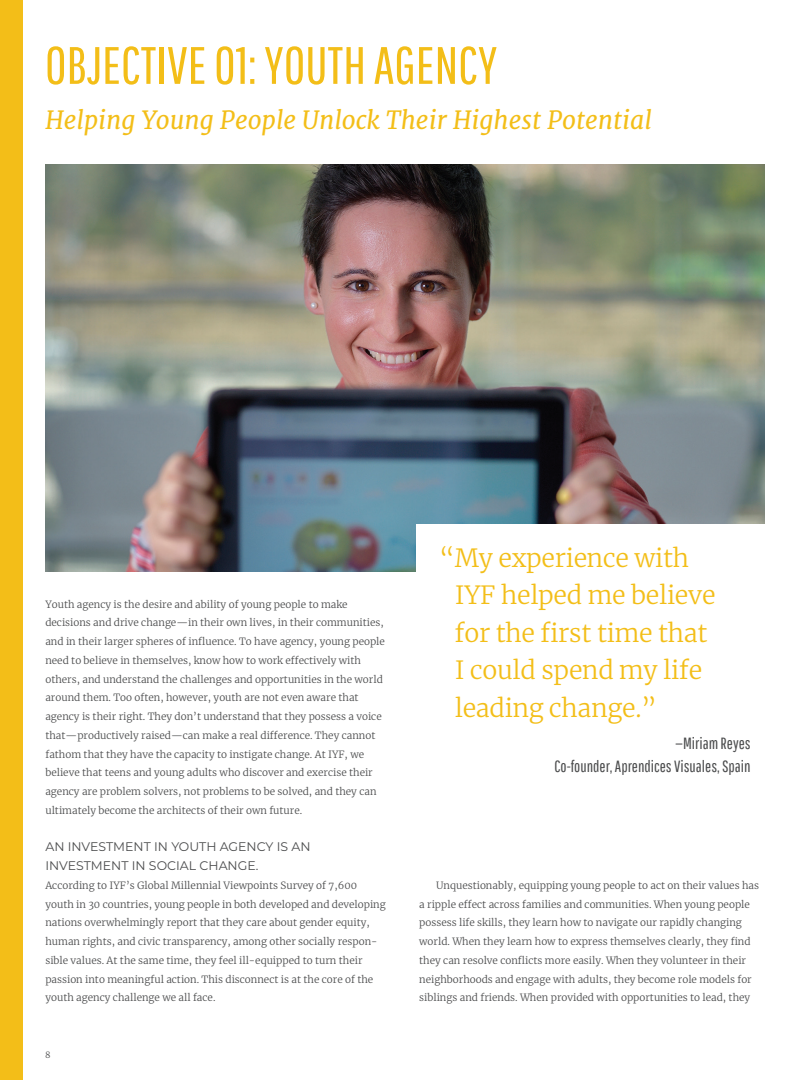
<style>
.page{position:relative;width:810px;height:1080px;background:#fff}
.page>*{position:absolute;margin:0;border:0;box-sizing:border-box;transform-origin:0 0}
._01_Heading{font:52.5px "Pathway Gothic One";color:#f3be18}
.Pull_quote{font:300 25px/37.5px "Merriweather";letter-spacing:-.01em;color:#f3be18}
.Subheading{font:italic 25px "Merriweather";color:#f3be18}
.byline{font:16.25px "Pathway Gothic One";color:#4b4c4d}
._05_Heading{font:12.5px/18.8px "Montserrat";color:#4b4c4d}
.Body_first_par{font:300 10px/18.8px "Merriweather";color:#4b4c4d}
.Body{font:300 10px/18.8px "Merriweather";color:#4b4c4d}
.t1{font:300 8.75px "Merriweather";color:#4b4c4d}
</style>
<div class="page">
<img style="left:45px;top:165px;width:720px;height:406px">
<div style="left:0;top:0;width:22px;height:1080px;background:#f3be18"></div>
<div style="left:416px;top:524px;width:361px;height:66px;background:#fff"></div>
<p class="_01_Heading" style="left:45px;top:34px;width:454px">OBJECTIVE 01: YOUTH AGENCY</p>
<p class="Subheading" style="left:45px;top:104px;width:608px">Helping Young People Unlock Their Highest Potential</p>
<p class="Pull_quote" style="left:455px;top:538px;width:262px;text-indent:-16px">“My experience with<br>IYF helped me believe for the first time that<br>I could spend my life leading change.”</p>
<p class="byline" style="left:675px;top:734px;width:77px">—Miriam Reyes</p>
<p class="byline" style="left:554px;top:756px;width:198px">Co-founder, Aprendices Visuales, Spain</p>
<p class="Body_first_par" style="left:45px;top:594px;width:341px">Youth agency is the desire and ability of young people to make decisions and drive change—in their own lives, in their communities, and in their larger spheres of influence. To have agency, young people need to believe in themselves, know how to work effectively with others, and understand the challenges and opportunities in the world around them. Too often, however, youth are not even aware that agency is their right. They don’t understand that they possess a voice that—productively raised—can make a real difference. They cannot fathom that they have the capacity to instigate change. At IYF, we believe that teens and young adults who discover and exercise their agency are problem solvers, not problems to be solved, and they can ultimately become the architects of their own future.</p>
<p class="_05_Heading" style="left:45px;top:837px;width:267px">AN INVESTMENT IN YOUTH AGENCY IS AN<br>INVESTMENT IN SOCIAL CHANGE.</p>
<p class="Body_first_par" style="left:45px;top:875px;width:342px">According to IYF’s Global Millennial Viewpoints Survey of 7,600 youth in 30 countries, young people in both developed and developing nations overwhelmingly report that they care about gender equity, human rights, and civic transparency, among other socially respon&shy;sible values. At the same time, they feel ill-equipped to turn their passion into meaningful action. This disconnect is at the core of the youth agency challenge we all face.</p>
<p class="Body" style="left:419px;top:875px;width:341px;text-indent:17px">Unquestionably, equipping young people to act on their values has a ripple effect across families and communities. When young people possess life skills, they learn how to navigate our rapidly changing world. When they learn how to express themselves clearly, they find they can resolve conflicts more easily. When they volunteer in their neighborhoods and engage with adults, they become role models for siblings and friends. When provided with opportunities to lead, they</p>
<p class="t1" style="left:45px;top:1048px;width:7px">8</p>
</div>
